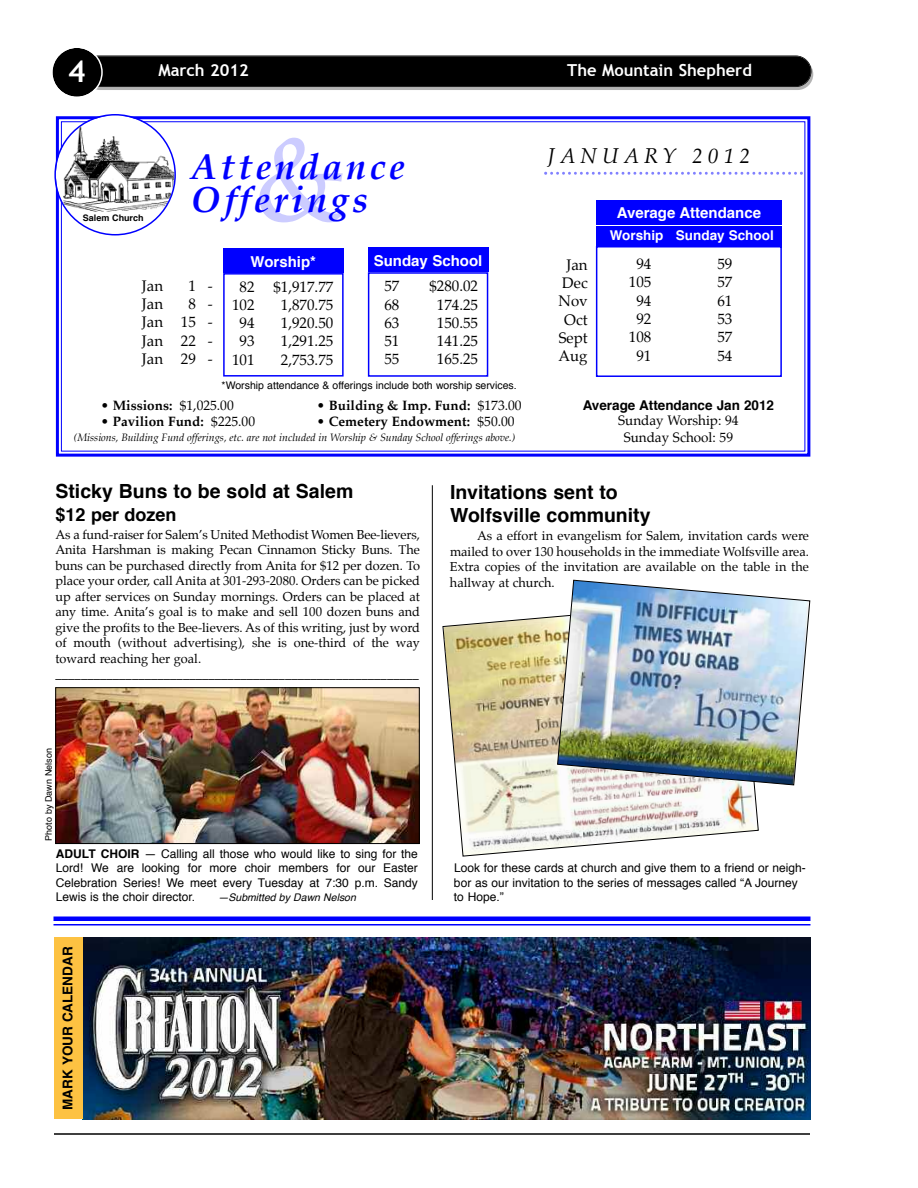
<style>
.page{position:relative;width:918px;height:1188px;background:#fff}
.page>*{position:absolute;margin:0;border:0;box-sizing:border-box;transform-origin:0 0}
.t1{font:120px "Palatino";color:#ccf}
.t2{font:italic 700 36px/33px "Palatino";letter-spacing:.1em;color:#00f}
.t3{font:700 30px "Trebuchet MS";color:#fff}
.t4{font:italic 21px "Palatino";letter-spacing:.25em;color:#000}
.t5{font:700 19.5px/23.4px "Helvetica";color:#000}
.t6{font:700 18px "Helvetica";color:#000}
.t7{font:700 16.5px "Trebuchet MS";color:#fff}
.t8{font:15px/18.3px "Palatino";color:#000;text-align:justify}
.t9{font:700 15px "Helvetica";color:#fff}
.t10{font:700 13.5px "Palatino";color:#000}
.t11{font:13.5px/16.5px "Palatino";color:#000;text-align:center}
.t12{font:700 13.5px "Helvetica";color:#000}
.t13{font:700 13.5px "Helvetica";color:#fff}
.t14{font:12.75px/15.6px "Palatino";color:#000}
.t15{font:12px/14.4px "Helvetica";color:#000}
.t16{font:italic 10.5px "Palatino";color:#000}
.t17{font:10.5px "Helvetica";color:#000}
.t18{font:italic 10.5px "Helvetica";color:#000}
.t19{font:9px "Helvetica";color:#000}
.t20{font:700 9px "Helvetica";color:#000}
.s1{font-weight:700}
.s2{font-weight:400}
</style>
<div class="page">
<div style="left:84px;top:58px;width:729px;height:32px;background:#b3b3b3;border-radius:16px"></div>
<div style="left:83px;top:56px;width:728px;height:30px;background:#000;border-radius:15px"></div>
<div style="left:82px;top:56px;width:729px;height:31px;border:2px solid #000;border-radius:16px"></div>
<svg style="left:52px;top:48px;width:51px;height:49px"></svg>
<hr style="left:54px;top:1133px;width:756px;height:2px;background:#000">
<div style="left:56px;top:116px;width:754px;height:341px;border:3px solid #00f"></div>
<svg style="left:54px;top:114px;width:122px;height:122px"></svg>
<svg style="left:544px;top:172px;width:259px;height:3px"></svg>
<div style="left:368px;top:272px;width:120px;height:105px;border:2px solid #00f"></div>
<div style="left:368px;top:248px;width:120px;height:24px;background:#00f"></div>
<div style="left:596px;top:200px;width:186px;height:25px;background:#00f"></div>
<div style="left:596px;top:226px;width:186px;height:22px;background:#00f"></div>
<div style="left:596px;top:246px;width:186px;height:131px;border:2px solid #00f"></div>
<div style="left:223px;top:273px;width:121px;height:104px;border:2px solid #00f"></div>
<div style="left:223px;top:248px;width:121px;height:25px;background:#00f"></div>
<hr style="left:432px;top:485px;width:1px;height:415px;background:#000">
<img style="left:443px;top:616px;width:316px;height:241px">
<img style="left:557px;top:580px;width:253px;height:205px">
<hr style="left:54px;top:924px;width:756px;height:2px;background:#00f">
<div style="left:54px;top:916px;width:756px;height:5px;background:#00f"></div>
<img style="left:82px;top:938px;width:729px;height:182px">
<div style="left:54px;top:937px;width:28px;height:182px;background:#fdc242"></div>
<img style="left:58px;top:689px;width:359px;height:153px">
<div style="left:56px;top:687px;width:363px;height:157px;border:1px solid #000"></div>
<h3 class="t3" style="left:68px;top:54px;width:19px">4</h3>
<p class="t7" style="left:158px;top:61px;width:92px">March 2012</p>
<p class="t7" style="left:567px;top:61px;width:186px">The Mountain Shepherd</p>
<p class="t20" style="left:83px;top:214px;width:62px">Salem Church</p>
<h1 class="t1" style="left:254px;top:122px;width:95px">&amp;</h1>
<h2 class="t2" style="left:191px;top:152px;width:216px">Attendance<br>Offerings</h2>
<p class="t9" style="left:251px;top:255px;width:67px">Worship*</p>
<p class="t9" style="left:374px;top:254px;width:110px">Sunday School</p>
<p class="t8" style="left:142px;top:278px;width:23px">Jan</p>
<p class="t8" style="left:188px;top:278px;width:26px">1 -</p>
<p class="t8" style="left:142px;top:296px;width:23px">Jan</p>
<p class="t8" style="left:142px;top:296px;width:72px;text-indent:46px">8 - Jan 15 - Jan 22 - Jan 29 -</p>
<p class="t8" style="left:240px;top:278px;width:16px">82</p>
<p class="t8" style="left:273px;top:278px;width:61px">$1,917.77</p>
<p class="t8" style="left:232px;top:297px;width:24px">102</p>
<p class="t8" style="left:281px;top:297px;width:54px">1,870.75</p>
<p class="t8" style="left:240px;top:315px;width:16px">94</p>
<p class="t8" style="left:281px;top:315px;width:54px">1,920.50</p>
<p class="t8" style="left:240px;top:333px;width:16px">93</p>
<p class="t8" style="left:281px;top:333px;width:54px">1,291.25</p>
<p class="t8" style="left:232px;top:352px;width:24px">101</p>
<p class="t8" style="left:281px;top:352px;width:54px">2,753.75</p>
<p class="t8" style="left:384px;top:278px;width:16px">57</p>
<p class="t8" style="left:429px;top:278px;width:50px">$280.02</p>
<p class="t8" style="left:384px;top:296px;width:16px">68</p>
<p class="t8" style="left:437px;top:296px;width:43px">174.25</p>
<p class="t8" style="left:384px;top:315px;width:16px">63</p>
<p class="t8" style="left:437px;top:315px;width:43px">150.55</p>
<p class="t8" style="left:384px;top:333px;width:16px">51</p>
<p class="t8" style="left:437px;top:333px;width:43px">141.25</p>
<p class="t8" style="left:384px;top:351px;width:16px">55</p>
<p class="t8" style="left:437px;top:351px;width:43px">165.25</p>
<p class="t17" style="left:222px;top:381px;width:297px">*Worship attendance &amp; offerings include both worship services.</p>
<p class="t11" style="left:101px;top:398px;width:134px">• <span class="s1">Missions:</span> $1,025.00</p>
<p class="t10" style="left:317px;top:399px;width:206px"><span class="s2">•</span> Building &amp; Imp. Fund: <span class="s2">$173.00</span></p>
<p class="t10" style="left:101px;top:415px;width:156px"><span class="s2">•</span> Pavilion Fund: <span class="s2">$225.00</span></p>
<p class="t10" style="left:317px;top:415px;width:199px"><span class="s2">•</span> Cemetery Endowment: <span class="s2">$50.00</span></p>
<p class="t16" style="left:74px;top:433px;width:443px">(Missions, Building Fund offerings, etc. are not included in Worship &amp; Sunday School offerings above.)</p>
<h3 class="t4" style="left:548px;top:146px;width:204px">JANUARY 2012</h3>
<p class="t9" style="left:617px;top:207px;width:146px">Average Attendance</p>
<p class="t8" style="left:559px;top:256px;width:31px;text-align:center">Jan<br>Dec<br>Nov<br>Oct<br>Sept<br>Aug</p>
<p class="t13" style="left:610px;top:230px;width:166px">Worship Sunday School</p>
<p class="t8" style="left:636px;top:256px;width:16px">94</p>
<p class="t8" style="left:717px;top:256px;width:16px">59</p>
<p class="t8" style="left:629px;top:274px;width:24px">105</p>
<p class="t8" style="left:717px;top:274px;width:16px">57</p>
<p class="t8" style="left:636px;top:292px;width:16px">94</p>
<p class="t8" style="left:717px;top:292px;width:16px">61</p>
<p class="t8" style="left:636px;top:311px;width:16px">92</p>
<p class="t8" style="left:717px;top:311px;width:16px">53</p>
<p class="t8" style="left:629px;top:329px;width:24px">108</p>
<p class="t8" style="left:717px;top:329px;width:16px">57</p>
<p class="t8" style="left:636px;top:347px;width:16px">91</p>
<p class="t8" style="left:717px;top:347px;width:16px">54</p>
<p class="t12" style="left:583px;top:400px;width:193px">Average Attendance Jan 2012</p>
<p class="t11" style="left:618px;top:414px;width:122px">Sunday Worship: 94<br>Sunday School: 59</p>
<h3 class="t5" style="left:56px;top:481px;width:299px">Sticky Buns to be sold at Salem</h3>
<h3 class="t6" style="left:56px;top:507px;width:123px">$12 per dozen</h3>
<p class="t14" style="left:56px;top:527px;width:366px">As a fund-raiser for Salem’s United Methodist Women Bee-lievers, Anita Harshman is making Pecan Cinnamon Sticky Buns. The buns can be purchased directly from Anita for $12 per dozen. To place your order, call Anita at 301-293-2080. Orders can be picked up after services on Sunday mornings. Orders can be placed at any time. Anita’s goal is to make and sell 100 dozen buns and give the profits to the Bee-lievers. As of this writing, just by word of mouth (without advertising), she is one-third of the way toward reaching her goal. _________________________________________________________</p>
<p class="t19" style="left:45px;top:841px;width:94px;rotate:-90deg">Photo by Dawn Nelson</p>
<p class="t15" style="left:56px;top:847px;width:364px;text-align:justify"><span class="s1">ADULT CHOIR</span> — Calling all those who would like to sing for the Lord! We are looking for more choir members for our Easter Celebration Series! We meet every Tuesday at 7:30 p.m. Sandy Lewis is the choir director.</p>
<p class="t18" style="left:218px;top:893px;width:139px">—Submitted by Dawn Nelson</p>
<p class="t12" style="left:62px;top:1110px;width:165px;rotate:-90deg">MARK YOUR CALENDAR</p>
<h3 class="t5" style="left:450px;top:482px;width:202px">Invitations sent to<br>Wolfsville community</h3>
<p class="t14" style="left:450px;top:529px;width:361px;text-align:justify;text-indent:27px">As a effort in evangelism for Salem, invitation cards were mailed to over 130 households in the immediate Wolfsville area.<br>Extra copies of the invitation are available on the table in the hallway at church.</p>
<p class="t15" style="left:454px;top:862px;width:353px">Look for these cards at church and give them to a friend or neigh&shy;bor as our invitation to the series of messages called “A Journey to Hope.”</p>
</div>
